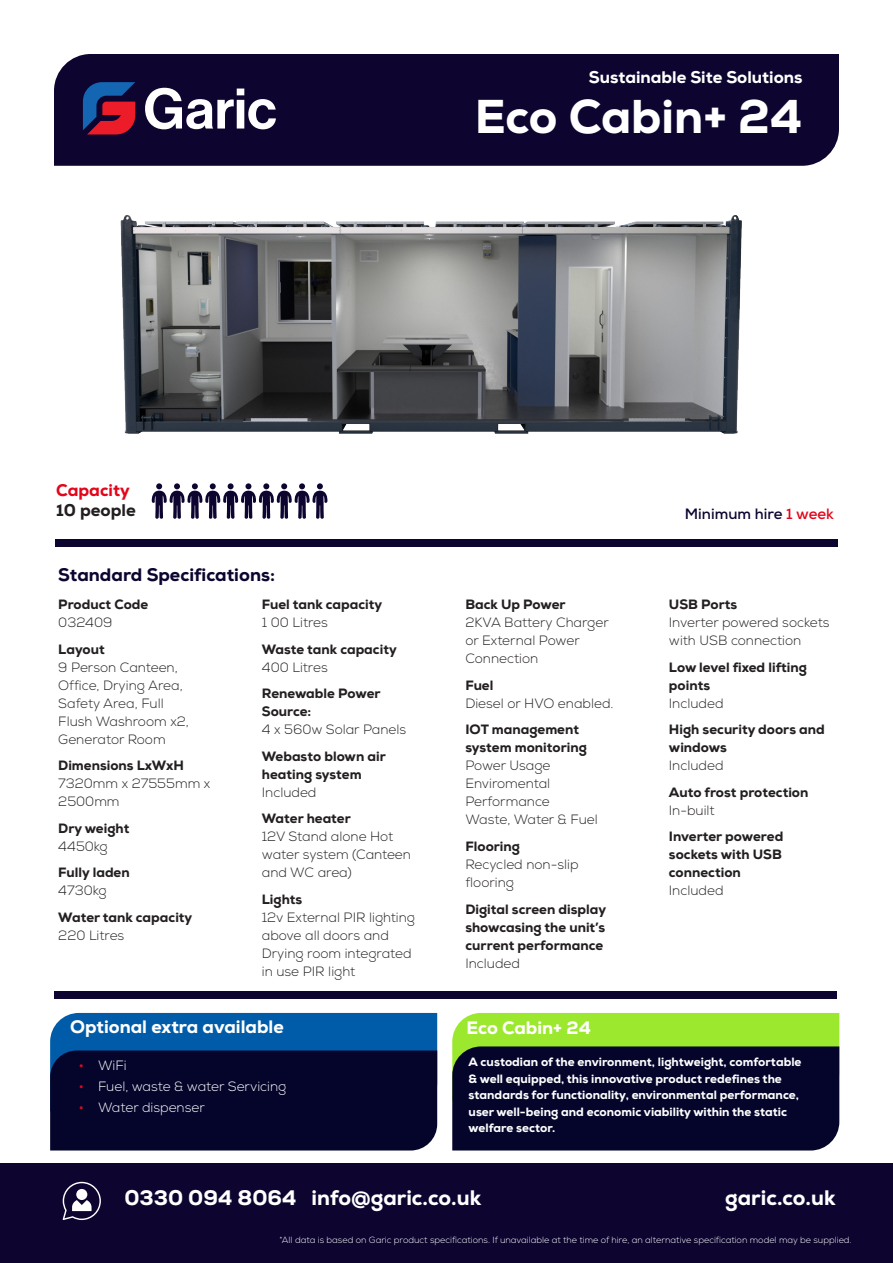
<style>
.page{position:relative;width:893px;height:1263px;background:#fff}
.page>*{position:absolute;margin:0;border:0;box-sizing:border-box;transform-origin:0 0}
.Product_name{font:800 47.4px "Nexa";color:#fff}
.t1{font:800 21px "Nexa";color:#fff}
.heading{font:800 18px "Nexa";color:#fff}
.t2{font:800 18px "Nexa";color:#0d0530}
.t3{font:800 16.8px "Nexa";color:#fff}
.heading-2{font:800 16.8px "Nexa";color:#e3051b}
.heading-3{font:800 16.8px "Nexa";color:#231f20}
.t4{font:700 15px "Nexa";color:#0d0530}
.Table_bold{font:300 13.5px/18px "Nexa";color:#231f20}
.Table_bold-2{font:800 13.5px/18px "Nexa";color:#231f20}
.t5{font:300 13.5px "Nexa";color:#fff}
.Intro_bold_text{font:800 12px/16.5px "Nexa";color:#fff}
.t6{font:300 9px "Nexa";color:#fff}
.s1{font-weight:300}
.s2{font-weight:800}
.s3{font-size:15px;color:#e3051b}
.s4{color:#e3051b}
</style>
<div class="page">
<div style="left:0;top:1163px;width:893px;height:100px;background:#0d0530"></div>
<svg style="left:63px;top:1182px;width:38px;height:38px"></svg>
<div style="left:76px;top:1189px;width:11px;height:11px;background:#fff;border-radius:50%"></div>
<div style="left:54px;top:54px;width:785px;height:112px;background:#0d0530"></div>
<div style="left:55px;top:539px;width:783px;height:7px;background:#0d0530"></div>
<svg style="left:83px;top:82px;width:52px;height:52px;background:#622e5a"></svg>
<svg style="left:145px;top:88px;width:131px;height:41px"></svg>
<svg style="left:452px;top:1013px;width:387px;height:137px;background:#2b3e2e"></svg>
<div style="left:54px;top:991px;width:783px;height:7px;background:#0d0530"></div>
<svg style="left:50px;top:1013px;width:387px;height:137px;background:#051e4f"></svg>
<svg style="left:151px;top:483px;width:177px;height:36px"></svg>
<img style="left:120px;top:215px;width:622px;height:219px">
<p class="t3" style="left:589px;top:66px;width:215px">Sustainable Site Solutions</p>
<p class="Product_name" style="left:475px;top:87px;width:329px">Eco Cabin+ 24</p>
<p class="heading-2" style="left:56px;top:480px;width:75px">Capacity</p>
<p class="heading-3" style="left:56px;top:499px;width:81px">10 people</p>
<h3 class="t2" style="left:58px;top:563px;width:218px">Standard Specifications:</h3>
<p class="Table_bold-2" style="left:58px;top:596px;width:91px">Product Code<br><span class="s1">032409</span></p>
<p class="Table_bold" style="left:58px;top:641px;width:132px"><span class="s2">Layout<br></span>9 Person Canteen,<br>Office, Drying Area,<br>Safety Area, Full<br>Flush Washroom x2,<br>Generator Room</p>
<p class="Table_bold" style="left:58px;top:757px;width:153px"><span class="s2">Dimensions LxWxH<br></span>7320mm x 27555mm x<br>2500mm</p>
<p class="Table_bold-2" style="left:58px;top:819px;width:73px">Dry weight<br><span class="s1">4450kg</span></p>
<p class="Table_bold-2" style="left:58px;top:864px;width:73px">Fully laden<br><span class="s1">4730kg</span></p>
<p class="Table_bold-2" style="left:58px;top:908px;width:136px">Water tank capacity<br><span class="s1">220 Litres</span></p>
<p class="Table_bold-2" style="left:262px;top:596px;width:122px">Fuel tank capacity<br><span class="s1">1 00 Litres</span></p>
<p class="Table_bold-2" style="left:262px;top:640px;width:136px">Waste tank capacity<br><span class="s1">400 Litres</span></p>
<p class="Table_bold-2" style="left:262px;top:685px;width:146px">Renewable Power<br>Source:<br><span class="s1">4 x 560w Solar Panels</span></p>
<p class="Table_bold-2" style="left:262px;top:747px;width:126px">Webasto blown air heating system<br><span class="s1">Included</span></p>
<p class="Table_bold" style="left:262px;top:810px;width:151px"><span class="s2">Water heater<br></span>12V Stand alone Hot water system (Canteen and WC area)</p>
<p class="Table_bold" style="left:262px;top:891px;width:155px"><span class="s2">Lights<br></span>12v External PIR lighting above all doors and<br>Drying room integrated in use PIR light</p>
<p class="heading" style="left:70px;top:1016px;width:215px">Optional extra available</p>
<p class="t5" style="left:79px;top:1058px;width:50px"><span class="s3">•</span> WiFi</p>
<p class="t5" style="left:79px;top:1079px;width:209px"><span class="s3">•</span> Fuel, waste &amp; water Servicing</p>
<p class="t5" style="left:79px;top:1100px;width:128px"><span class="s3">•</span> Water dispenser</p>
<p class="Table_bold" style="left:465px;top:596px;width:145px"><span class="s2">Back Up Power<br></span>2KVA Battery Charger or External Power<br>Connection</p>
<p class="Table_bold" style="left:465px;top:677px;width:150px"><span class="s2">Fuel<br></span>Diesel or HVO enabled.</p>
<p class="Table_bold" style="left:465px;top:721px;width:134px"><span class="s2">IOT management system monitoring<br></span>Power Usage<br>Enviromental<br>Performance<br>Waste, Water &amp; Fuel</p>
<p class="Table_bold" style="left:465px;top:838px;width:115px"><span class="s2">Flooring<br></span>Recycled non-slip flooring</p>
<p class="Table_bold-2" style="left:465px;top:900px;width:142px">Digital screen display showcasing the unit’s current performance<br><span class="s1">Included</span></p>
<p class="heading" style="left:466px;top:1016px;width:126px">Eco Cabin+ 24</p>
<p class="t4" style="left:685px;top:505px;width:151px">Minimum hire <span class="s4">1 week</span></p>
<p class="Table_bold" style="left:669px;top:596px;width:162px"><span class="s2">USB Ports<br></span>Inverter powered sockets with USB connection</p>
<p class="Table_bold-2" style="left:669px;top:658px;width:139px">Low level fixed lifting points<br><span class="s1">Included</span></p>
<p class="Table_bold-2" style="left:669px;top:721px;width:157px">High security doors and windows<br><span class="s1">Included</span></p>
<p class="Table_bold-2" style="left:669px;top:783px;width:141px">Auto frost protection<br><span class="s1">In-built</span></p>
<p class="Table_bold-2" style="left:669px;top:828px;width:116px">Inverter powered sockets with USB connection<br><span class="s1">Included</span></p>
<p class="Intro_bold_text" style="left:469px;top:1054px;width:334px">A custodian of the environment, lightweight, comfortable &amp; well equipped, this innovative product redefines the standards for functionality, environmental performance, user well-being and economic viability within the static welfare sector.</p>
<h2 class="t1" style="left:124px;top:1184px;width:358px">0330 094 8064 info@garic.co.uk</h2>
<h2 class="t1" style="left:725px;top:1184px;width:112px">garic.co.uk</h2>
<p class="t6" style="left:279px;top:1234px;width:574px">*All data is based on Garic product specifications. If unavailable at the time of hire, an alternative specification model may be supplied.</p>
</div>
